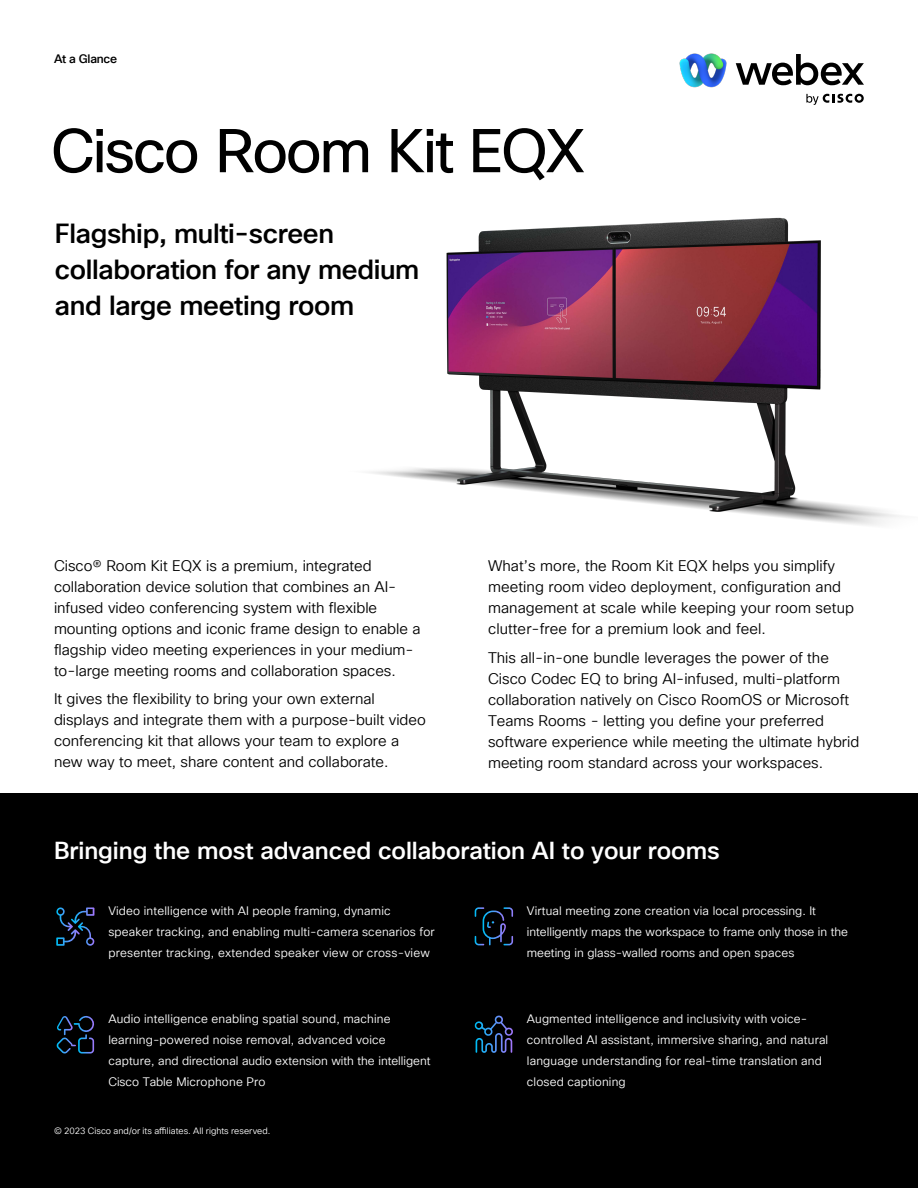
<style>
.page{position:relative;width:918px;height:1188px;background:#fff}
.page>*{position:absolute;margin:0;border:0;box-sizing:border-box;transform-origin:0 0}
.t1{font:60px "Cisco Sans TT";letter-spacing:-.035em;color:#000}
.t2{font:500 27px/36px "Cisco Sans TT";letter-spacing:-.015em;color:#000}
.t3{font:500 24px "Cisco Sans TT";color:#fff}
.t4{font:15px/21px "Cisco Sans TT Light";color:#000}
.t5{font:12px/21px "Cisco Sans TT Light";letter-spacing:.015em;color:#fff}
.t6{font:500 12px "Cisco Sans TT";letter-spacing:-.02em;color:#000}
.t7{font:9px "Cisco Sans TT Light";letter-spacing:.005em;color:#fff}
</style>
<div class="page">
<div style="left:0;top:793px;width:918px;height:395px;background:#000"></div>
<svg style="left:56px;top:907px;width:39px;height:39px"></svg>
<svg style="left:56px;top:1016px;width:38px;height:38px"></svg>
<svg style="left:475px;top:907px;width:38px;height:38px"></svg>
<svg style="left:474px;top:1015px;width:39px;height:38px"></svg>
<img style="left:369px;top:217px;width:530px;height:308px">
<img style="left:679px;top:53px;width:48px;height:35px">
<svg style="left:736px;top:54px;width:128px;height:31px"></svg>
<svg style="left:806px;top:94px;width:58px;height:11px"></svg>
<p class="t6" style="left:54px;top:51px;width:65px">At a Glance</p>
<h1 class="t1" style="left:51px;top:112px;width:535px">Cisco Room Kit EQX</h1>
<h2 class="t2" style="left:55px;top:216px;width:366px">Flagship, multi-screen collaboration for any medium and large meeting room</h2>
<p class="t4" style="left:54px;top:555px;width:368px">Cisco® Room Kit EQX is a premium, integrated collaboration device solution that combines an AI&shy;infused video conferencing system with flexible mounting options and iconic frame design to enable a flagship video meeting experiences in your medium&shy;to-large meeting rooms and collaboration spaces.</p>
<p class="t4" style="left:54px;top:689px;width:373px">It gives the flexibility to bring your own external displays and integrate them with a purpose-built video conferencing kit that allows your team to explore a new way to meet, share content and collaborate.</p>
<p class="t4" style="left:488px;top:556px;width:367px">What’s more, the Room Kit EQX helps you simplify meeting room video deployment, configuration and management at scale while keeping your room setup clutter-free for a premium look and feel.</p>
<p class="t4" style="left:488px;top:648px;width:373px">This all-in-one bundle leverages the power of the Cisco Codec EQ to bring AI-infused, multi-platform collaboration natively on Cisco RoomOS or Microsoft Teams Rooms - letting you define your preferred software experience while meeting the ultimate hybrid meeting room standard across your workspaces.</p>
<h3 class="t3" style="left:54px;top:835px;width:667px">Bringing the most advanced collaboration AI to your rooms</h3>
<p class="t5" style="left:108px;top:900px;width:328px">Video intelligence with AI people framing, dynamic speaker tracking, and enabling multi-camera scenarios for presenter tracking, extended speaker view or cross-view</p>
<p class="t5" style="left:108px;top:1008px;width:324px">Audio intelligence enabling spatial sound, machine learning-powered noise removal, advanced voice capture, and directional audio extension with the intelligent Cisco Table Microphone Pro</p>
<p class="t7" style="left:54px;top:1125px;width:218px">© 2023 Cisco and/or its affiliates. All rights reserved.</p>
<p class="t5" style="left:527px;top:900px;width:323px">Virtual meeting zone creation via local processing. It intelligently maps the workspace to frame only those in the meeting in glass-walled rooms and open spaces</p>
<p class="t5" style="left:527px;top:1008px;width:303px">Augmented intelligence and inclusivity with voice&shy;controlled AI assistant, immersive sharing, and natural language understanding for real-time translation and closed captioning</p>
</div>
